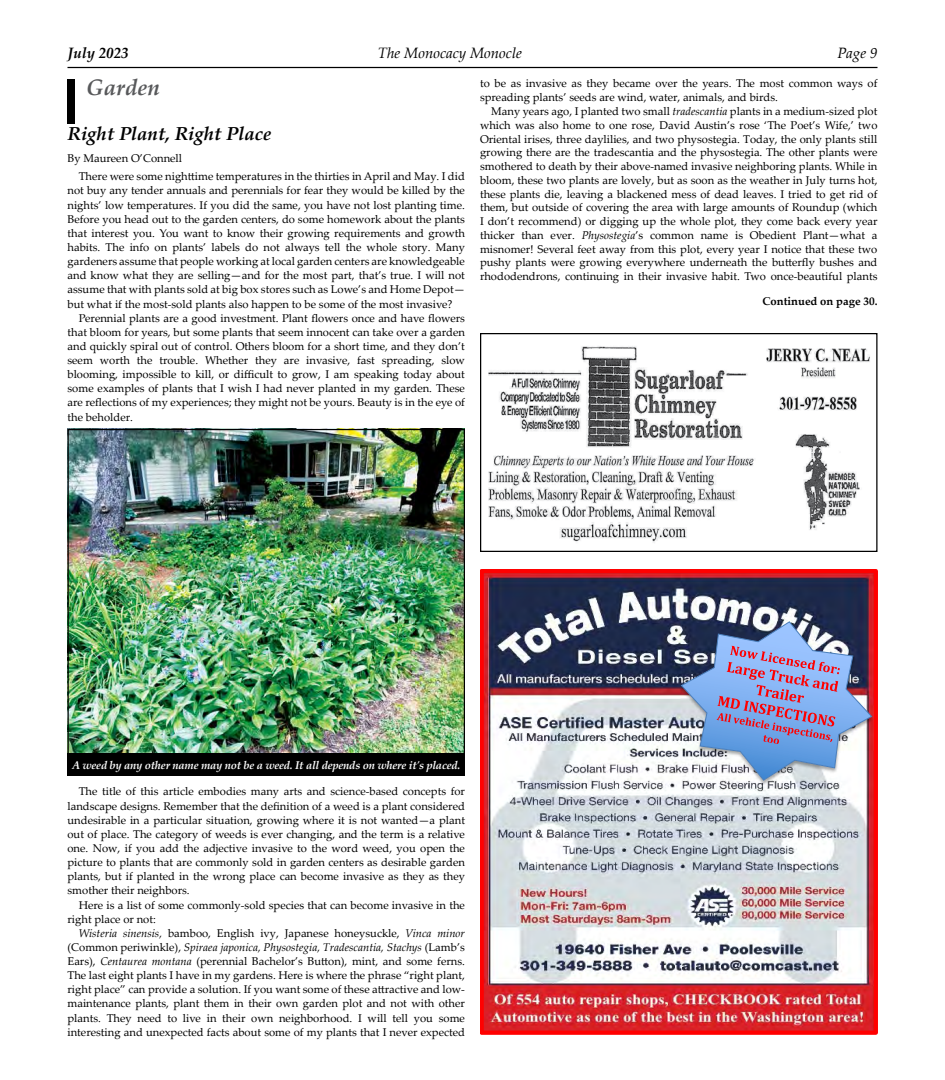
<style>
.page{position:relative;width:945px;height:1080px;background:#fff}
.page>*{position:absolute;margin:0;border:0;box-sizing:border-box;transform-origin:0 0}
.t1{font:italic 700 22.5px "Palatino Linotype";color:#58595b}
.t2{font:italic 700 18.75px "Palatino Linotype";color:#000}
.t3{font:italic 15px "Palatino Linotype";color:#000}
.t4{font:italic 700 15px "Palatino Linotype";color:#000}
.t5{font:11.25px/14.1px "Palatino Linotype";color:#000;text-align:justify}
.t6{font:italic 700 11.25px "Palatino Linotype";letter-spacing:-.02em;color:#fff}
.t7{font:700 11.25px "Palatino Linotype";color:#000}
.s1{font-style:italic}
</style>
<div class="page">
<hr style="left:68px;top:67px;width:810px;height:1px;background:#000">
<div style="left:68px;top:79px;width:7px;height:45px;background:#000"></div>
<div style="left:480px;top:333px;width:398px;height:219px;border:1px solid #000"></div>
<img style="left:488px;top:346px;width:382px;height:197px">
<div style="left:480px;top:569px;width:398px;height:466px;border:4px solid #f00"></div>
<img style="left:484px;top:578px;width:390px;height:448px">
<img style="left:676px;top:619px;width:201px;height:169px">
<img style="left:680px;top:621px;width:193px;height:160px">
<img style="left:70px;top:431px;width:393px;height:323px">
<div style="left:68px;top:754px;width:397px;height:22px;background:#000"></div>
<h3 class="t4" style="left:68px;top:43px;width:63px">July 2023</h3>
<h3 class="t3" style="left:378px;top:43px;width:146px">The Monocacy Monocle</h3>
<h3 class="t3" style="left:838px;top:43px;width:41px">Page 9</h3>
<p class="t5" style="left:480px;top:76px;width:399px">to be as invasive as they became over the years. The most common ways of spreading plants’ seeds are wind, water, animals, and birds.</p>
<p class="t5" style="left:480px;top:104px;width:399px;line-height:13.8px;text-indent:11px">Many years ago, I planted two small <span class="s1">tradescantia</span> plants in a medium-sized plot which was also home to one rose, David Austin’s rose ‘The Poet’s Wife,’ two Oriental irises, three daylilies, and two physostegia. Today, the only plants still growing there are the tradescantia and the physostegia. The other plants were smothered to death by their above-named invasive neighboring plants. While in bloom, these two plants are lovely, but as soon as the weather in July turns hot, these plants die, leaving a blackened mess of dead leaves. I tried to get rid of them, but outside of covering the area with large amounts of Roundup (which I don’t recommend) or digging up the whole plot, they come back every year thicker than ever. <span class="s1">Physostegia</span>’s common name is Obedient Plant—what a misnomer! Several feet away from this plot, every year I notice that these two pushy plants were growing everywhere underneath the butterfly bushes and rhododendrons, continuing in their invasive habit. Two once-beautiful plants</p>
<h1 class="t1" style="left:86px;top:72px;width:75px">Garden</h1>
<h2 class="t2" style="left:68px;top:120px;width:206px">Right Plant, Right Place</h2>
<p class="t5" style="left:79px;top:149px;width:388px;line-height:17.9px;text-indent:-11px">By Maureen O’Connell<br>There were some nighttime temperatures in the thirties in April and May. I did</p>
<p class="t5" style="left:68px;top:183px;width:399px">not buy any tender annuals and perennials for fear they would be killed by the nights’ low temperatures. If you did the same, you have not lost planting time.<br>Before you head out to the garden centers, do some homework about the plants that interest you. You want to know their growing requirements and growth habits. The info on plants’ labels do not always tell the whole story. Many gardeners assume that people working at local garden centers are knowledgeable and know what they are selling—and for the most part, that’s true. I will not assume that with plants sold at big box stores such as Lowe’s and Home Depot— but what if the most-sold plants also happen to be some of the most invasive?</p>
<p class="t5" style="left:68px;top:310px;width:399px;text-indent:11px">Perennial plants are a good investment. Plant flowers once and have flowers that bloom for years, but some plants that seem innocent can take over a garden and quickly spiral out of control. Others bloom for a short time, and they don’t seem worth the trouble. Whether they are invasive, fast spreading, slow blooming, impossible to kill, or difficult to grow, I am speaking today about some examples of plants that I wish I had never planted in my garden. These are reflections of my experiences; they might not be yours. Beauty is in the eye of the beholder.</p>
<p class="t7" style="left:763px;top:293px;width:116px">Continued on page 30.</p>
<p class="t6" style="left:72px;top:757px;width:390px">A weed by any other name may not be a weed. It all depends on where it's placed.</p>
<p class="t5" style="left:68px;top:784px;width:399px;text-indent:11px">The title of this article embodies many arts and science-based concepts for landscape designs. Remember that the definition of a weed is a plant considered undesirable in a particular situation, growing where it is not wanted—a plant out of place. The category of weeds is ever changing, and the term is a relative one. Now, if you add the adjective invasive to the word weed, you open the picture to plants that are commonly sold in garden centers as desirable garden plants, but if planted in the wrong place can become invasive as they as they smother their neighbors.</p>
<p class="t5" style="left:68px;top:897px;width:399px;text-indent:11px">Here is a list of some commonly-sold species that can become invasive in the right place or not:</p>
<p class="t5" style="left:67px;top:925px;width:399px;text-indent:11px"><span class="s1">Wisteria sinensis,</span> bamboo, English ivy, Japanese honeysuckle, <span class="s1">Vinca minor </span>(Common periwinkle), <span class="s1">Spiraea japonica, Physostegia, Tradescantia, Stachys</span> (Lamb’s Ears), <span class="s1">Centaurea montana</span> (perennial Bachelor’s Button), mint, and some ferns.<br>The last eight plants I have in my gardens. Here is where the phrase “right plant, right place” can provide a solution. If you want some of these attractive and low&shy;maintenance plants, plant them in their own garden plot and not with other plants. They need to live in their own neighborhood. I will tell you some interesting and unexpected facts about some of my plants that I never expected</p>
</div>
